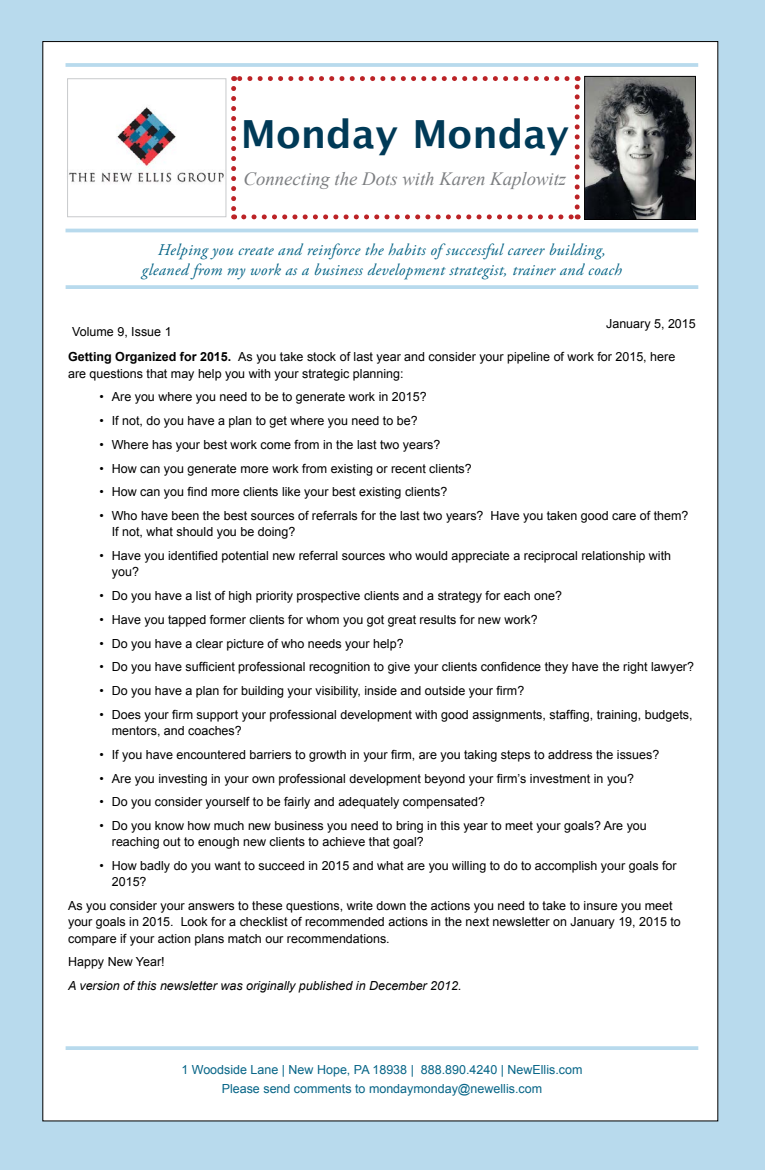
<style>
.page{position:relative;width:765px;height:1170px;background:#b8daed}
.page>*{position:absolute;margin:0;border:0;box-sizing:border-box;transform-origin:0 0}
.t1{font:700 38.75px "Lucida Grande";color:#003a57}
.t2{font:italic 18.75px "Times New Roman";color:#7c7e81}
.t3{font:italic 16.25px/19.5px "Adobe Garamond Pro";letter-spacing:.02em;color:#076587;text-align:center}
.t4{font:12.5px/16.2px "Arial";color:#000}
.t5{font:12.5px/18.8px "Arial";color:#076587;text-align:center}
.t6{font:italic 12.5px "Arial";color:#000}
.s1{font-weight:700}
</style>
<div class="page">
<div style="left:43px;top:42px;width:675px;height:1079px;background:#fff"></div>
<img style="left:69px;top:105px;width:158px;height:80px">
<img style="left:586px;top:78px;width:108px;height:140px">
<div style="left:584px;top:76px;width:112px;height:144px;border:1px solid #000"></div>
<hr style="left:66px;top:63px;width:632px;height:4px;background:#b8daed">
<hr style="left:66px;top:229px;width:632px;height:3px;background:#b8daed">
<svg style="left:66px;top:285px;width:632px;height:4px;background:#bcdcee"></svg>
<svg style="left:66px;top:1046px;width:632px;height:4px;background:#bcdcee"></svg>
<svg style="left:231px;top:88px;width:5px;height:131px"></svg>
<svg style="left:244px;top:214px;width:334px;height:5px"></svg>
<svg style="left:575px;top:76px;width:5px;height:131px"></svg>
<svg style="left:234px;top:76px;width:333px;height:5px"></svg>
<div style="left:67px;top:78px;width:159px;height:139px;border:1px solid #c8cacc"></div>
<h1 class="t1" style="left:241px;top:103px;width:330px">Monday Monday</h1>
<h2 class="t2" style="left:244px;top:166px;width:324px">Connecting the Dots with Karen Kaplowitz</h2>
<h3 class="t3" style="left:142px;top:241px;width:482px">Helping you create and reinforce the habits of successful career building, gleaned from my work as a business development strategist, trainer and coach</h3>
<p class="t4" style="left:606px;top:315px;width:91px">January 5, 2015</p>
<p class="t4" style="left:68px;top:349px;width:609px"><span class="s1">Getting Organized for 2015.</span> As you take stock of last year and consider your pipeline of work for 2015, here are questions that may help you with your strategic planning:</p>
<p class="t4" style="left:99px;top:389px;width:329px">• Are you where you need to be to generate work in 2015?</p>
<p class="t4" style="left:99px;top:413px;width:320px">• If not, do you have a plan to get where you need to be?</p>
<p class="t4" style="left:99px;top:436px;width:343px">• Where has your best work come from in the last two years?</p>
<p class="t4" style="left:99px;top:460px;width:374px">• How can you generate more work from existing or recent clients?</p>
<p class="t4" style="left:99px;top:484px;width:350px">• How can you find more clients like your best existing clients?</p>
<p class="t4" style="left:112px;top:508px;width:578px;text-indent:-12px">• Who have been the best sources of referrals for the last two years? Have you taken good care of them?<br>If not, what should you be doing?</p>
<p class="t4" style="left:112px;top:548px;width:561px;text-indent:-12px">• Have you identified potential new referral sources who would appreciate a reciprocal relationship with you?</p>
<p class="t4" style="left:99px;top:588px;width:464px">• Do you have a list of high priority prospective clients and a strategy for each one?</p>
<p class="t4" style="left:99px;top:611px;width:440px">• Have you tapped former clients for whom you got great results for new work?</p>
<p class="t4" style="left:99px;top:635px;width:306px">• Do you have a clear picture of who needs your help?</p>
<p class="t4" style="left:99px;top:659px;width:596px">• Do you have sufficient professional recognition to give your clients confidence they have the right lawyer?</p>
<p class="t4" style="left:99px;top:683px;width:426px">• Do you have a plan for building your visibility, inside and outside your firm?</p>
<p class="t4" style="left:112px;top:706px;width:582px;text-indent:-12px">• Does your firm support your professional development with good assignments, staffing, training, budgets, mentors, and coaches?</p>
<p class="t4" style="left:99px;top:746px;width:561px">• If you have encountered barriers to growth in your firm, are you taking steps to address the issues?</p>
<p class="t4" style="left:99px;top:770px;width:536px">• Are you investing in your own professional development beyond your firm’s investment in you?</p>
<p class="t4" style="left:99px;top:794px;width:387px">• Do you consider yourself to be fairly and adequately compensated?</p>
<p class="t4" style="left:112px;top:818px;width:537px;text-indent:-12px">• Do you know how much new business you need to bring in this year to meet your goals? Are you reaching out to enough new clients to achieve that goal?</p>
<p class="t4" style="left:112px;top:858px;width:566px;text-indent:-12px">• How badly do you want to succeed in 2015 and what are you willing to do to accomplish your goals for<br>2015?</p>
<p class="t4" style="left:68px;top:898px;width:614px">As you consider your answers to these questions, write down the actions you need to take to insure you meet your goals in 2015. Look for a checklist of recommended actions in the next newsletter on January 19, 2015 to compare if your action plans match our recommendations.</p>
<p class="t4" style="left:68px;top:954px;width:98px">Happy New Year!</p>
<p class="t6" style="left:68px;top:978px;width:395px">A version of this newsletter was originally published in December 2012.</p>
<p class="t4" style="left:72px;top:324px;width:101px">Volume 9, Issue 1</p>
<p class="t5" style="left:181px;top:1061px;width:403px">1 Woodside Lane | New Hope, PA 18938 | 888.890.4240 | NewEllis.com<br>Please send comments to mondaymonday@newellis.com</p>
</div>
